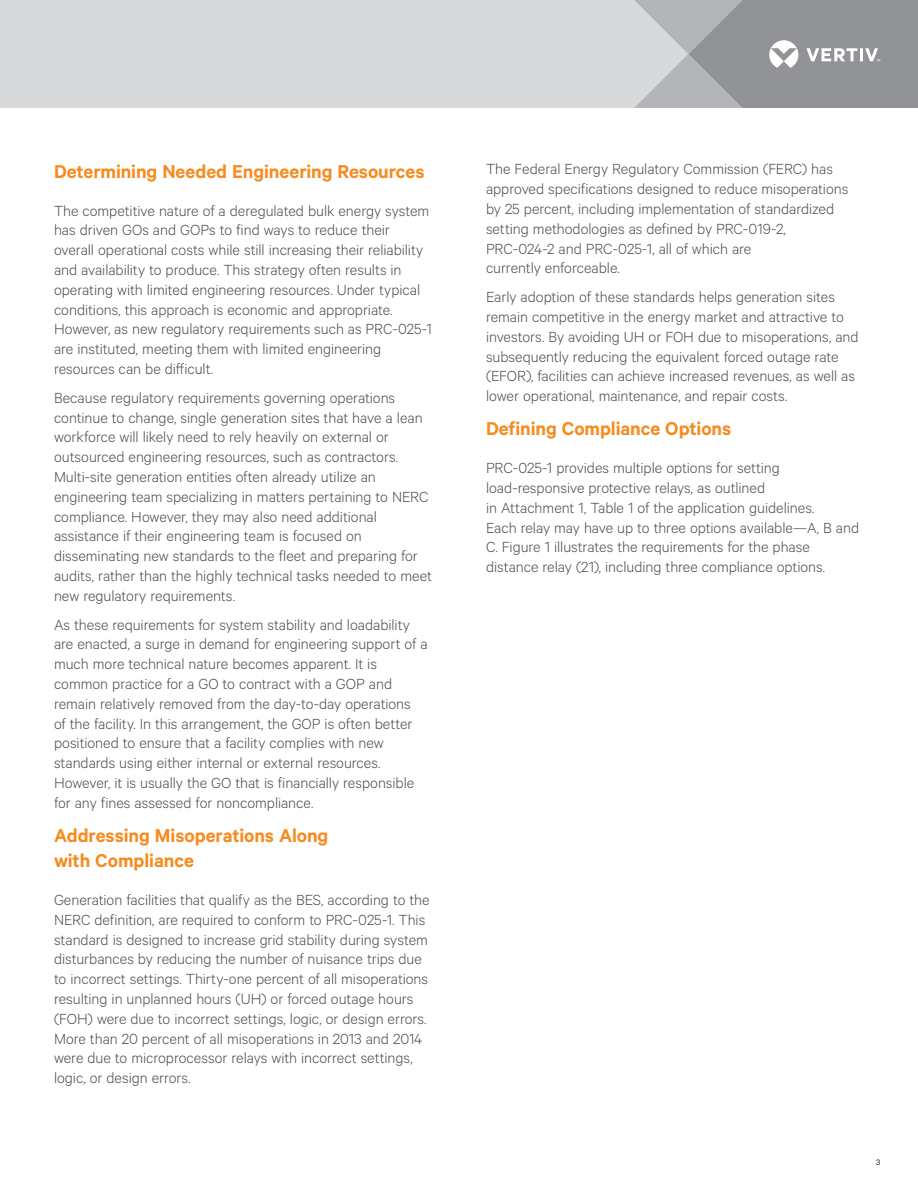
<style>
.page{position:relative;width:918px;height:1188px;background:#fff}
.page>*{position:absolute;margin:0;border:0;box-sizing:border-box;transform-origin:0 0}
.t1{font:600 21px/25.2px "Calibre";letter-spacing:-.005em;color:#f68b1f}
.t2{font:300 16.5px/19.8px "Calibre";letter-spacing:-.005em;color:#4b4c4d}
.t3{font:9px "Calibre";color:#231f20}
</style>
<div class="page">
<div style="left:0;top:0;width:634px;height:108px;background:#d8d9db"></div>
<svg style="left:634px;top:0;width:284px;height:108px"></svg>
<p class="t1" style="left:54px;top:158px;width:372px">Determining Needed Engineering Resources</p>
<p class="t2" style="left:54px;top:200px;width:380px">The competitive nature of a deregulated bulk energy system has driven GOs and GOPs to find ways to reduce their overall operational costs while still increasing their reliability and availability to produce. This strategy often results in operating with limited engineering resources. Under typical conditions, this approach is economic and appropriate.<br>However, as new regulatory requirements such as PRC-025-1 are instituted, meeting them with limited engineering resources can be difficult.</p>
<p class="t2" style="left:54px;top:387px;width:379px">Because regulatory requirements governing operations continue to change, single generation sites that have a lean workforce will likely need to rely heavily on external or outsourced engineering resources, such as contractors.<br>Multi-site generation entities often already utilize an engineering team specializing in matters pertaining to NERC compliance. However, they may also need additional assistance if their engineering team is focused on disseminating new standards to the fleet and preparing for audits, rather than the highly technical tasks needed to meet new regulatory requirements.</p>
<p class="t2" style="left:54px;top:614px;width:375px">As these requirements for system stability and loadability are enacted, a surge in demand for engineering support of a much more technical nature becomes apparent. It is common practice for a GO to contract with a GOP and remain relatively removed from the day-to-day operations<br>of the facility. In this arrangement, the GOP is often better positioned to ensure that a facility complies with new standards using either internal or external resources.<br>However, it is usually the GO that is financially responsible for any fines assessed for noncompliance.</p>
<p class="t1" style="left:54px;top:822px;width:276px">Addressing Misoperations Along with Compliance</p>
<p class="t2" style="left:54px;top:889px;width:377px">Generation facilities that qualify as the BES, according to the NERC definition, are required to conform to PRC-025-1. This standard is designed to increase grid stability during system disturbances by reducing the number of nuisance trips due to incorrect settings. Thirty-one percent of all misoperations resulting in unplanned hours (UH) or forced outage hours (FOH) were due to incorrect settings, logic, or design errors.<br>More than 20 percent of all misoperations in 2013 and 2014 were due to microprocessor relays with incorrect settings, logic, or design errors.</p>
<p class="t2" style="left:486px;top:159px;width:364px">The Federal Energy Regulatory Commission (FERC) has approved specifications designed to reduce misoperations by 25 percent, including implementation of standardized setting methodologies as defined by PRC-019-2, PRC-024-2 and PRC-025-1, all of which are<br>currently enforceable.</p>
<p class="t2" style="left:486px;top:286px;width:374px">Early adoption of these standards helps generation sites remain competitive in the energy market and attractive to investors. By avoiding UH or FOH due to misoperations, and subsequently reducing the equivalent forced outage rate (EFOR), facilities can achieve increased revenues, as well as lower operational, maintenance, and repair costs.</p>
<p class="t1" style="left:486px;top:416px;width:247px">Defining Compliance Options</p>
<p class="t2" style="left:486px;top:457px;width:375px">PRC-025-1 provides multiple options for setting load-responsive protective relays, as outlined<br>in Attachment 1, Table 1 of the application guidelines.<br>Each relay may have up to three options available—A, B and C. Figure 1 illustrates the requirements for the phase distance relay (21), including three compliance options.</p>
<p class="t3" style="left:876px;top:1157px;width:6px">3</p>
</div>
